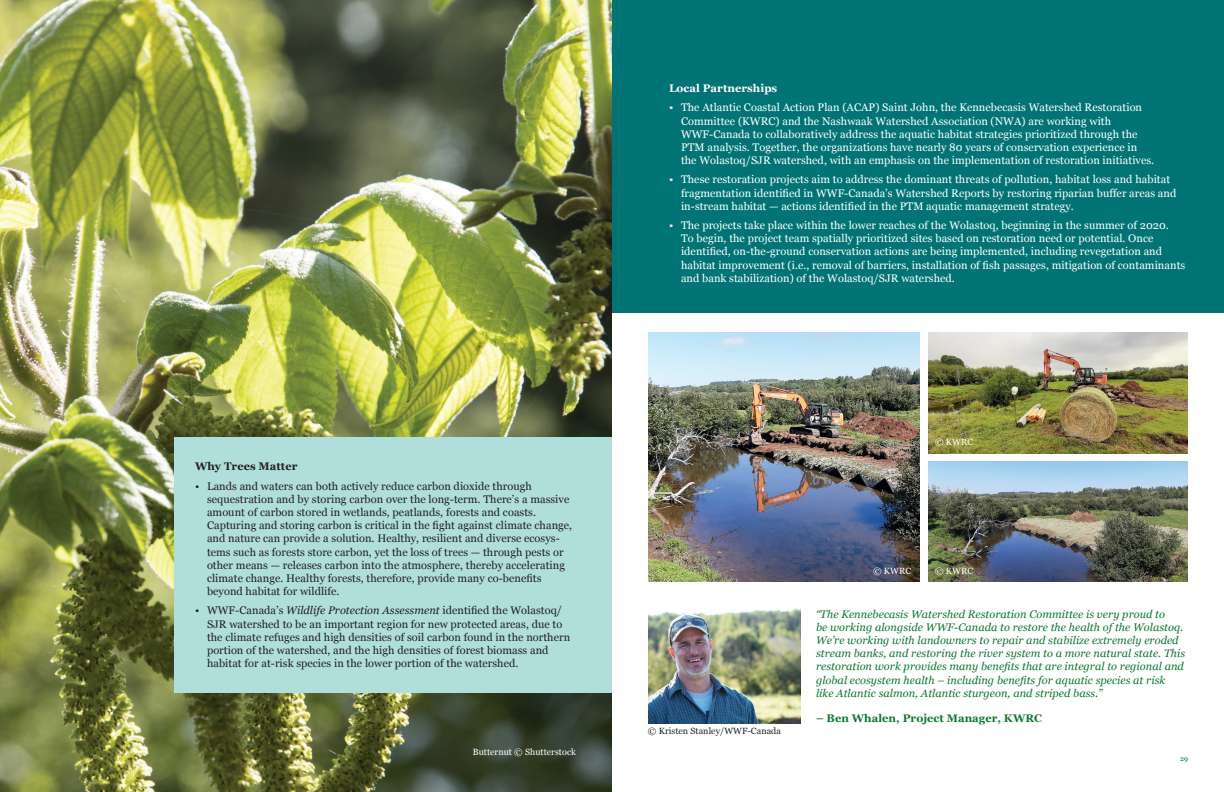
<style>
.page{position:relative;width:1224px;height:792px;background:#fff}
.page>*{position:absolute;margin:0;border:0;box-sizing:border-box;transform-origin:0 0}
.t1{font:11px/13.2px "Georgia";letter-spacing:.005em;color:#fff}
.t2{font:11px/13.2px "Georgia";letter-spacing:.005em;color:#231f20}
.t3{font:italic 11px/13.2px "Georgia";letter-spacing:.005em;color:#0b7931}
.t4{font:700 11px "Georgia";letter-spacing:.005em;color:#0b7931}
.t5{font:700 11px "Georgia";letter-spacing:.005em;color:#fff}
.t6{font:700 11px "Georgia";letter-spacing:.005em;color:#231f20}
.t7{font:9px "Georgia";letter-spacing:.005em;color:#fff}
.t8{font:9px "Georgia";letter-spacing:.005em;color:#231f20}
.t9{font:7px "Georgia";color:#0b7931}
.s1{font-style:italic}
</style>
<div class="page">
<img style="left:0;top:0;width:612px;height:792px">
<div style="left:612px;top:0;width:612px;height:313px;background:#007475"></div>
<div style="left:174px;top:437px;width:438px;height:255px;background:#afdedb"></div>
<img style="left:648px;top:608px;width:153px;height:115px">
<img style="left:648px;top:332px;width:272px;height:250px">
<img style="left:928px;top:332px;width:260px;height:121px">
<img style="left:928px;top:461px;width:260px;height:121px">
<p class="t6" style="left:195px;top:458px;width:104px">Why Trees Matter</p>
<p class="t2" style="left:207px;top:479px;width:367px;text-indent:-12px">• Lands and waters can both actively reduce carbon dioxide through sequestration and by storing carbon over the long-term. There’s a massive amount of carbon stored in wetlands, peatlands, forests and coasts.<br>Capturing and storing carbon is critical in the fight against climate change, and nature can provide a solution. Healthy, resilient and diverse ecosys&shy;tems such as forests store carbon, yet the loss of trees — through pests or other means — releases carbon into the atmosphere, thereby accelerating climate change. Healthy forests, therefore, provide many co-benefits beyond habitat for wildlife.</p>
<p class="t2" style="left:207px;top:603px;width:365px;text-indent:-12px">• WWF-Canada’s <span class="s1">Wildlife Protection Assessment</span> identified the Wolastoq/ SJR watershed to be an important region for new protected areas, due to the climate refuges and high densities of soil carbon found in the northern portion of the watershed, and the high densities of forest biomass and habitat for at-risk species in the lower portion of the watershed.</p>
<p class="t7" style="left:473px;top:746px;width:105px">Butternut © Shutterstock</p>
<p class="t5" style="left:669px;top:80px;width:110px">Local Partnerships</p>
<p class="t1" style="left:681px;top:101px;width:475px;text-indent:-12px">• The Atlantic Coastal Action Plan (ACAP) Saint John, the Kennebecasis Watershed Restoration Committee (KWRC) and the Nashwaak Watershed Association (NWA) are working with WWF-Canada to collaboratively address the aquatic habitat strategies prioritized through the PTM analysis. Together, the organizations have nearly 80 years of conservation experience in the Wolastoq/SJR watershed, with an emphasis on the implementation of restoration initiatives.</p>
<p class="t1" style="left:681px;top:173px;width:497px;text-indent:-12px">• These restoration projects aim to address the dominant threats of pollution, habitat loss and habitat fragmentation identified in WWF-Canada’s Watershed Reports by restoring riparian buffer areas and in-stream habitat — actions identified in the PTM aquatic management strategy.</p>
<p class="t1" style="left:681px;top:218px;width:506px;text-indent:-12px">• The projects take place within the lower reaches of the Wolastoq, beginning in the summer of 2020.<br>To begin, the project team spatially prioritized sites based on restoration need or potential. Once identified, on-the-ground conservation actions are being implemented, including revegetation and habitat improvement (i.e., removal of barriers, installation of fish passages, mitigation of contaminants and bank stabilization) of the Wolastoq/SJR watershed.</p>
<p class="t7" style="left:935px;top:436px;width:39px">© KWRC</p>
<p class="t7" style="left:873px;top:565px;width:39px">© KWRC</p>
<p class="t7" style="left:935px;top:565px;width:39px">© KWRC</p>
<p class="t8" style="left:648px;top:724px;width:135px">© Kristen Stanley/WWF-Canada</p>
<p class="t3" style="left:816px;top:607px;width:371px">“The Kennebecasis Watershed Restoration Committee is very proud to<br>be working alongside WWF-Canada to restore the health of the Wolastoq.<br>We’re working with landowners to repair and stabilize extremely eroded stream banks, and restoring the river system to a more natural state. This restoration work provides many benefits that are integral to regional and global ecosystem health – including benefits for aquatic species at risk like Atlantic salmon, Atlantic sturgeon, and striped bass.”</p>
<p class="t4" style="left:816px;top:710px;width:228px">– Ben Whalen, Project Manager, KWRC</p>
<p class="t9" style="left:1180px;top:754px;width:9px">29</p>
</div>
